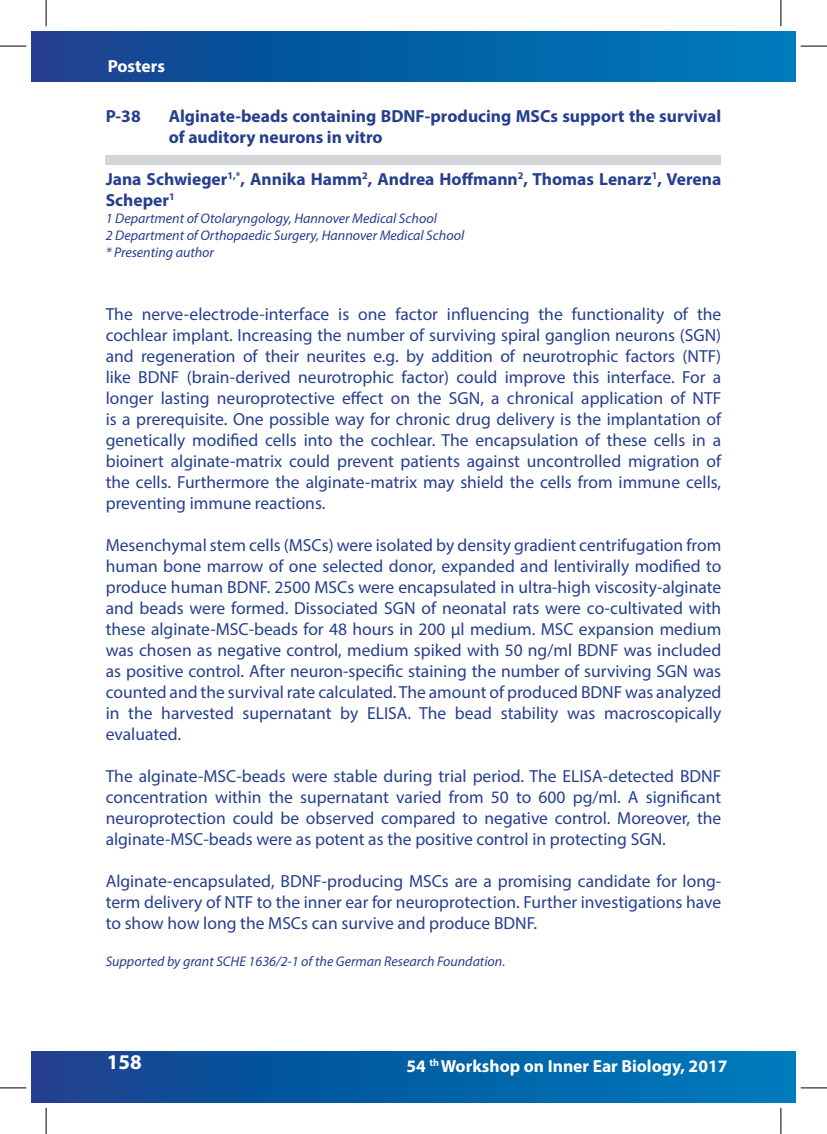
<style>
.page{position:relative;width:827px;height:1134px;background:#fff}
.page>*{position:absolute;margin:0;border:0;box-sizing:border-box;transform-origin:0 0}
.t1{font:700 21px "Myriad Pro";color:#fff}
.t2{font:17.5px/21px "Myriad Pro";color:#253f8e;text-align:justify}
.t3{font:700 17.5px/21px "Myriad Pro";color:#253f8e}
.t4{font:700 17.5px "Myriad Pro";color:#fff}
.t5{font:italic 14px/16.8px "Myriad Pro";color:#253f8e}
</style>
<div class="page">
<svg style="left:31px;top:31px;width:764px;height:50px;background:#065ea4"></svg>
<svg style="left:31px;top:1051px;width:764px;height:52px;background:#065ea4"></svg>
<div style="left:106px;top:155px;width:615px;height:10px;background:#d4d5d7"></div>
<svg style="left:0;top:46px;width:26px;height:1px"></svg>
<svg style="left:800px;top:46px;width:26px;height:1px"></svg>
<svg style="left:0;top:1088px;width:26px;height:1px"></svg>
<svg style="left:800px;top:1088px;width:26px;height:1px"></svg>
<svg style="left:46px;top:0;width:1px;height:26px"></svg>
<svg style="left:46px;top:1108px;width:1px;height:26px"></svg>
<svg style="left:780px;top:0;width:1px;height:26px"></svg>
<svg style="left:780px;top:1108px;width:1px;height:26px"></svg>
<p class="t4" style="left:108px;top:54px;width:59px">Posters</p>
<p class="t3" style="left:106px;top:105px;width:36px">P-38</p>
<p class="t3" style="left:169px;top:105px;width:554px">Alginate-beads containing BDNF-producing MSCs support the survival of auditory neurons in vitro</p>
<p class="t3" style="left:106px;top:168px;width:617px">Jana Schwieger<sup>1,*</sup>, Annika Hamm<sup>2</sup>, Andrea Hoffmann<sup>2</sup>, Thomas Lenarz<sup>1</sup>, Verena<br>Scheper<sup>1</sup></p>
<p class="t5" style="left:106px;top:210px;width:360px">1 Department of Otolaryngology, Hannover Medical School<br>2 Department of Orthopaedic Surgery, Hannover Medical School * Presenting author</p>
<p class="t2" style="left:106px;top:303px;width:617px">The nerve-electrode-interface is one factor influencing the functionality of the cochlear implant. Increasing the number of surviving spiral ganglion neurons (SGN) and regeneration of their neurites e.g. by addition of neurotrophic factors (NTF) like BDNF (brain-derived neurotrophic factor) could improve this interface. For a longer lasting neuroprotective effect on the SGN, a chronical application of NTF is a prerequisite. One possible way for chronic drug delivery is the implantation of genetically modified cells into the cochlear. The encapsulation of these cells in a bioinert alginate-matrix could prevent patients against uncontrolled migration of the cells. Furthermore the alginate-matrix may shield the cells from immune cells, preventing immune reactions.</p>
<p class="t2" style="left:106px;top:534px;width:617px">Mesenchymal stem cells (MSCs) were isolated by density gradient centrifugation from human bone marrow of one selected donor, expanded and lentivirally modified to produce human BDNF. 2500 MSCs were encapsulated in ultra-high viscosity-alginate and beads were formed. Dissociated SGN of neonatal rats were co-cultivated with these alginate-MSC-beads for 48 hours in 200 μl medium. MSC expansion medium was chosen as negative control, medium spiked with 50 ng/ml BDNF was included as positive control. After neuron-specific staining the number of surviving SGN was counted and the survival rate calculated. The amount of produced BDNF was analyzed in the harvested supernatant by ELISA. The bead stability was macroscopically evaluated.</p>
<p class="t2" style="left:106px;top:765px;width:617px">The alginate-MSC-beads were stable during trial period. The ELISA-detected BDNF concentration within the supernatant varied from 50 to 600 pg/ml. A significant neuroprotection could be observed compared to negative control. Moreover, the alginate-MSC-beads were as potent as the positive control in protecting SGN.</p>
<p class="t2" style="left:106px;top:870px;width:617px">Alginate-encapsulated, BDNF-producing MSCs are a promising candidate for long&shy;term delivery of NTF to the inner ear for neuroprotection. Further investigations have to show how long the MSCs can survive and produce BDNF.</p>
<p class="t5" style="left:106px;top:953px;width:401px">Supported by grant SCHE 1636/2-1 of the German Research Foundation.</p>
<p class="t1" style="left:107px;top:1048px;width:36px">158</p>
<p class="t4" style="left:406px;top:1055px;width:322px">54 <sup>th</sup> Workshop on Inner Ear Biology, 2017</p>
</div>
